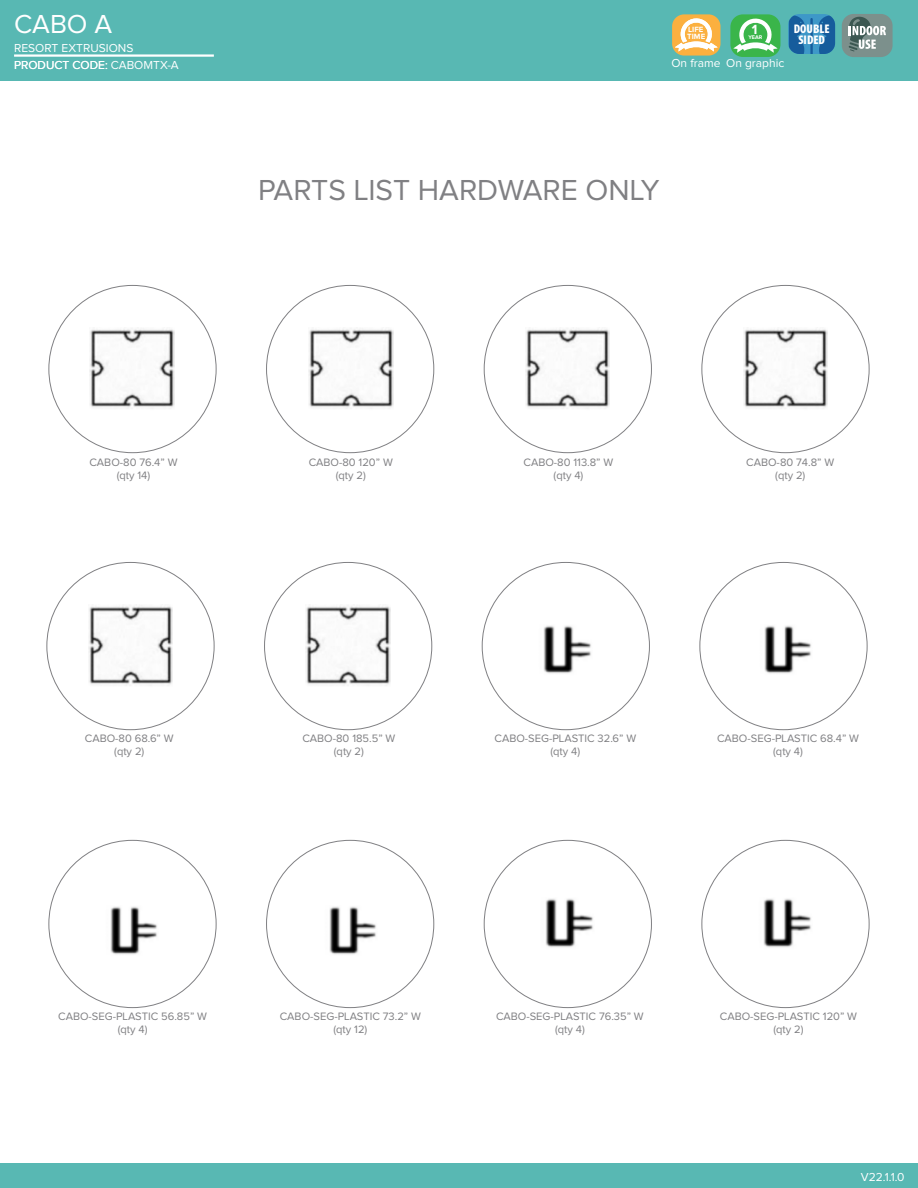
<style>
.page{position:relative;width:918px;height:1188px;background:#fff}
.page>*{position:absolute;margin:0;border:0;box-sizing:border-box;transform-origin:0 0}
.Category_Sub_Title_2{font:30px "Proxima Nova";color:#808083}
.t1{font:27px "Proxima Nova";color:#fff}
.t2{font:900 condensed 18.3px "Myriad Pro";color:#fff}
.t3{font:700 13.8px "Proxima Nova";color:#fff}
.t4{font:900 condensed 12.6px/11.2px "Myriad Pro";color:#fff;text-align:center}
.t5{font:12px "Proxima Nova";color:#fff}
.t6{font:11.1px "Proxima Nova";color:#808083}
.t7{font:700 7.8px/7.2px "Proxima Nova";color:#fff}
.t8{font:700 5.55px "Proxima Nova";color:#fff}
</style>
<div class="page">
<div style="left:0;top:0;width:918px;height:81px;background:#58b8b3"></div>
<hr style="left:14px;top:54px;width:200px;height:3px;background:#fff">
<div style="left:0;top:1164px;width:918px;height:24px;background:#58b8b3"></div>
<div style="left:672px;top:14px;width:49px;height:42px;background:#fbb03f;border-radius:12px"></div>
<svg style="left:675px;top:17px;width:42px;height:35px"></svg>
<div style="left:730px;top:14px;width:50px;height:43px;background:#3ab54a;border-radius:13px"></div>
<svg style="left:733px;top:17px;width:44px;height:36px"></svg>
<div style="left:842px;top:14px;width:51px;height:43px;background:#7c908c;border-radius:12px"></div>
<svg style="left:849px;top:16px;width:37px;height:36px"></svg>
<div style="left:789px;top:14px;width:46px;height:40px;background:#3e98c8;border-radius:11px"></div>
<svg style="left:819px;top:15px;width:16px;height:39px"></svg>
<svg style="left:789px;top:15px;width:24px;height:39px"></svg>
<img style="left:743px;top:329px;width:85px;height:80px">
<img style="left:90px;top:329px;width:84px;height:80px">
<img style="left:309px;top:329px;width:84px;height:80px">
<img style="left:525px;top:329px;width:85px;height:80px">
<img style="left:88px;top:606px;width:85px;height:80px">
<img style="left:306px;top:606px;width:84px;height:80px">
<img style="left:543px;top:625px;width:48px;height:49px">
<img style="left:764px;top:625px;width:47px;height:49px">
<img style="left:545px;top:898px;width:48px;height:50px">
<img style="left:763px;top:898px;width:48px;height:50px">
<img style="left:329px;top:906px;width:47px;height:49px">
<img style="left:110px;top:906px;width:47px;height:49px">
<h2 class="t1" style="left:14px;top:12px;width:100px">CABO A</h2>
<p class="t5" style="left:14px;top:60px;width:166px">PRODUCT CODE: CABOMTX-A</p>
<p class="t5" style="left:14px;top:42px;width:121px">RESORT EXTRUSIONS</p>
<p class="t7" style="left:687px;top:26px;width:19px">LIFE<br>TIME</p>
<p class="t3" style="left:752px;top:22px;width:7px">1</p>
<p class="t8" style="left:748px;top:34px;width:16px">YEAR</p>
<p class="t4" style="left:794px;top:23px;width:37px">DOUBLE<br>SIDED</p>
<h3 class="t2" style="left:640px;top:43px;width:53px">DOUBLE</h3>
<h3 class="t2" style="left:742px;top:52px;width:47px">SINGLE</h3>
<p class="t5" style="left:671px;top:57px;width:51px">On frame</p>
<p class="t5" style="left:726px;top:57px;width:60px">On graphic</p>
<p class="Category_Sub_Title_2" style="left:258px;top:176px;width:403px">PARTS LIST HARDWARE ONLY</p>
<p class="t6" style="left:89px;top:457px;width:90px">CABO-80 76.4” W</p>
<p class="t6" style="left:117px;top:470px;width:35px">(qty 14)</p>
<p class="t6" style="left:85px;top:733px;width:90px">CABO-80 68.6” W</p>
<p class="t6" style="left:114px;top:747px;width:32px">(qty 2)</p>
<p class="t6" style="left:309px;top:457px;width:86px">CABO-80 120” W</p>
<p class="t6" style="left:336px;top:470px;width:32px">(qty 2)</p>
<p class="t6" style="left:524px;top:457px;width:91px">CABO-80 113.8” W</p>
<p class="t6" style="left:554px;top:470px;width:31px">(qty 4)</p>
<p class="t6" style="left:746px;top:457px;width:90px">CABO-80 74.8” W</p>
<p class="t6" style="left:775px;top:470px;width:32px">(qty 2)</p>
<p class="t6" style="left:302px;top:733px;width:94px">CABO-80 185.5” W</p>
<p class="t6" style="left:334px;top:747px;width:32px">(qty 2)</p>
<p class="t6" style="left:495px;top:733px;width:143px">CABO-SEG-PLASTIC 32.6” W</p>
<p class="t6" style="left:551px;top:747px;width:31px">(qty 4)</p>
<p class="t6" style="left:717px;top:733px;width:143px">CABO-SEG-PLASTIC 68.4” W</p>
<p class="t6" style="left:773px;top:747px;width:31px">(qty 4)</p>
<p class="t6" style="left:58px;top:1011px;width:150px">CABO-SEG-PLASTIC 56.85” W</p>
<p class="t6" style="left:118px;top:1025px;width:31px">(qty 4)</p>
<p class="t6" style="left:280px;top:1011px;width:143px">CABO-SEG-PLASTIC 73.2” W</p>
<p class="t6" style="left:333px;top:1025px;width:35px">(qty 12)</p>
<p class="t6" style="left:496px;top:1011px;width:149px">CABO-SEG-PLASTIC 76.35” W</p>
<p class="t6" style="left:555px;top:1025px;width:31px">(qty 4)</p>
<p class="t6" style="left:720px;top:1011px;width:139px">CABO-SEG-PLASTIC 120” W</p>
<p class="t6" style="left:773px;top:1025px;width:32px">(qty 2)</p>
<p class="t5" style="left:861px;top:1171px;width:45px">V22.1.1.0</p>
</div>
